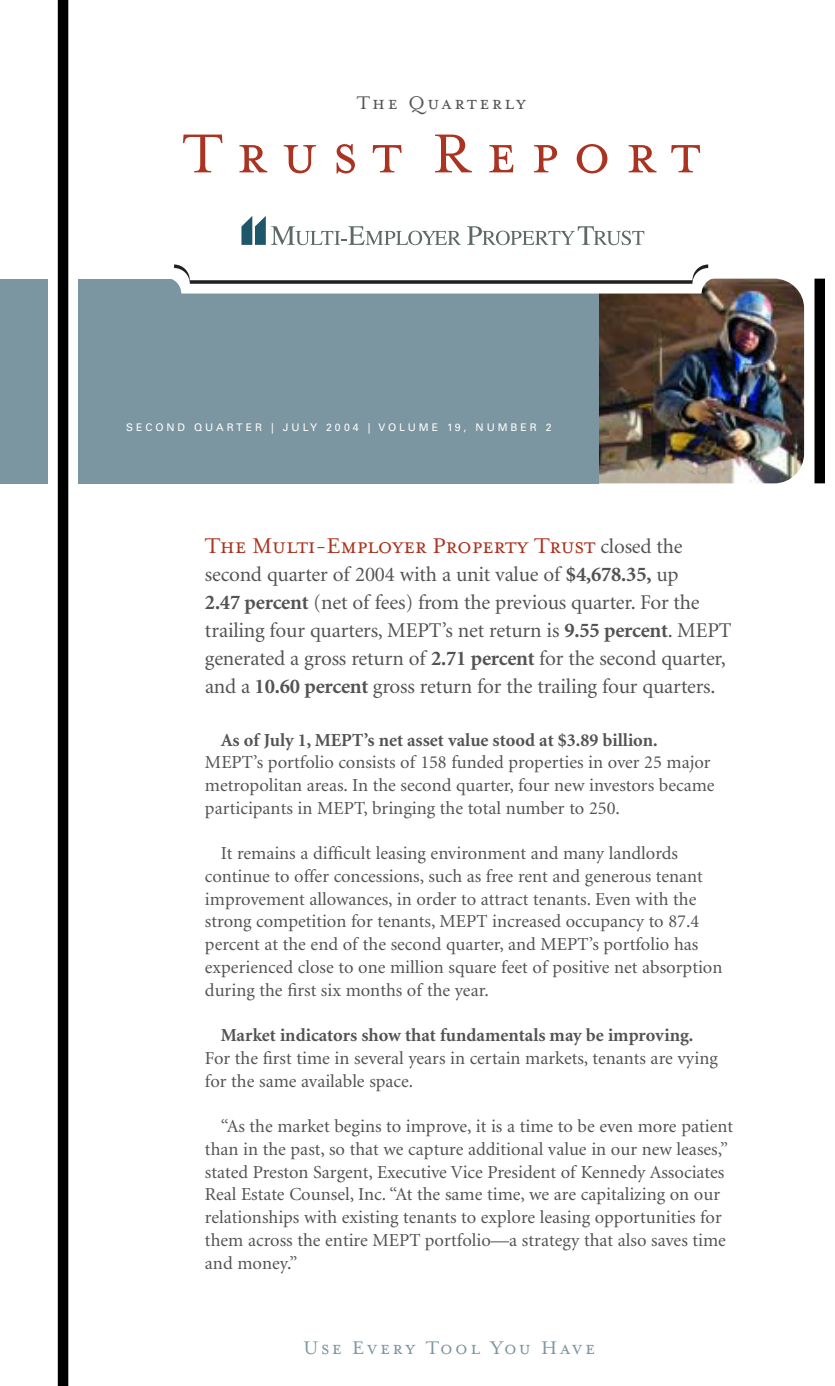
<style>
.page{position:relative;width:835px;height:1386px;background:#fff}
.page>*{position:absolute;margin:0;border:0;box-sizing:border-box;transform-origin:0 0}
.t1{font:63px "Mrs Eaves Small Caps";letter-spacing:.235em;color:#aa3421}
.t2{font:24.5px "Mrs Eaves Small Caps";letter-spacing:-.01em;color:#aa3421}
.t3{font:21px/28px "Minion";letter-spacing:-.01em;color:#535353}
.t4{font:21px "Mrs Eaves Small Caps";letter-spacing:.115em;color:#7b95a1}
.t5{font:21px "Mrs Eaves Small Caps";letter-spacing:.115em;color:#535353}
.t6{font:18.38px/22.8px "Minion";color:#535353}
.t7{font:700 18.38px "Minion";color:#535353}
.t8{font:10.5px "Univers";letter-spacing:.28em;color:#fff}
.s1{font-family:"Minion";font-size:21px;color:#535353}
.s2{font-weight:700}
</style>
<div class="page">
<div style="left:58px;top:0;width:10px;height:1386px;background:#000"></div>
<div style="left:814px;top:279px;width:10px;height:204px;background:#000"></div>
<div style="left:0;top:279px;width:47px;height:204px;background:#7b95a1"></div>
<img style="left:567px;top:279px;width:236px;height:204px;border-radius:30px">
<div style="left:79px;top:279px;width:519px;height:204px;background:#7b95a1"></div>
<div style="left:165px;top:195px;width:552px;height:99px;background:#fff;border-radius:16px"></div>
<svg style="left:467px;top:226px;width:177px;height:19px"></svg>
<svg style="left:241px;top:216px;width:220px;height:29px"></svg>
<svg style="left:174px;top:264px;width:533px;height:20px"></svg>
<p class="t5" style="left:357px;top:90px;width:170px">The Quarterly</p>
<h1 class="t1" style="left:182px;top:114px;width:519px">Trust Report</h1>
<p class="t8" style="left:126px;top:423px;width:427px">SECOND QUARTER | JULY 2004 | VOLUME 19, NUMBER 2</p>
<h2 class="t2" style="left:205px;top:530px;width:479px">The Multi-Employer Property Trust <span class="s1">closed the</span></h2>
<p class="t3" style="left:205px;top:562px;width:528px">second quarter of 2004 with a unit value of <span class="s2">$4,678.35,</span> up<br><span class="s2">2.47 percent</span> (net of fees) from the previous quarter. For the trailing four quarters, MEPT’s net return is <span class="s2">9.55 percent</span>. MEPT generated a gross return of <span class="s2">2.71 percent</span> for the second quarter, and a <span class="s2">10.60 percent</span> gross return for the trailing four quarters.</p>
<p class="t7" style="left:220px;top:732px;width:438px">As of July 1, MEPT’s net asset value stood at $3.89 billion.</p>
<p class="t6" style="left:205px;top:753px;width:511px">MEPT’s portfolio consists of 158 funded properties in over 25 major metropolitan areas. In the second quarter, four new investors became participants in MEPT, bringing the total number to 250.</p>
<p class="t6" style="left:205px;top:844px;width:518px;text-indent:16px">It remains a difficult leasing environment and many landlords continue to offer concessions, such as free rent and generous tenant improvement allowances, in order to attract tenants. Even with the strong competition for tenants, MEPT increased occupancy to 87.4 percent at the end of the second quarter, and MEPT’s portfolio has experienced close to one million square feet of positive net absorption during the first six months of the year.</p>
<p class="t7" style="left:221px;top:1028px;width:474px">Market indicators show that fundamentals may be improving.</p>
<p class="t6" style="left:205px;top:1048px;width:514px">For the first time in several years in certain markets, tenants are vying for the same available space.</p>
<p class="t6" style="left:205px;top:1117px;width:529px;text-indent:16px">“As the market begins to improve, it is a time to be even more patient than in the past, so that we capture additional value in our new leases,” stated Preston Sargent, Executive Vice President of Kennedy Associates Real Estate Counsel, Inc. “At the same time, we are capitalizing on our relationships with existing tenants to explore leasing opportunities for them across the entire MEPT portfolio—a strategy that also saves time and money.”</p>
<p class="t4" style="left:303px;top:1335px;width:293px">Use Every Tool You Have</p>
</div>
